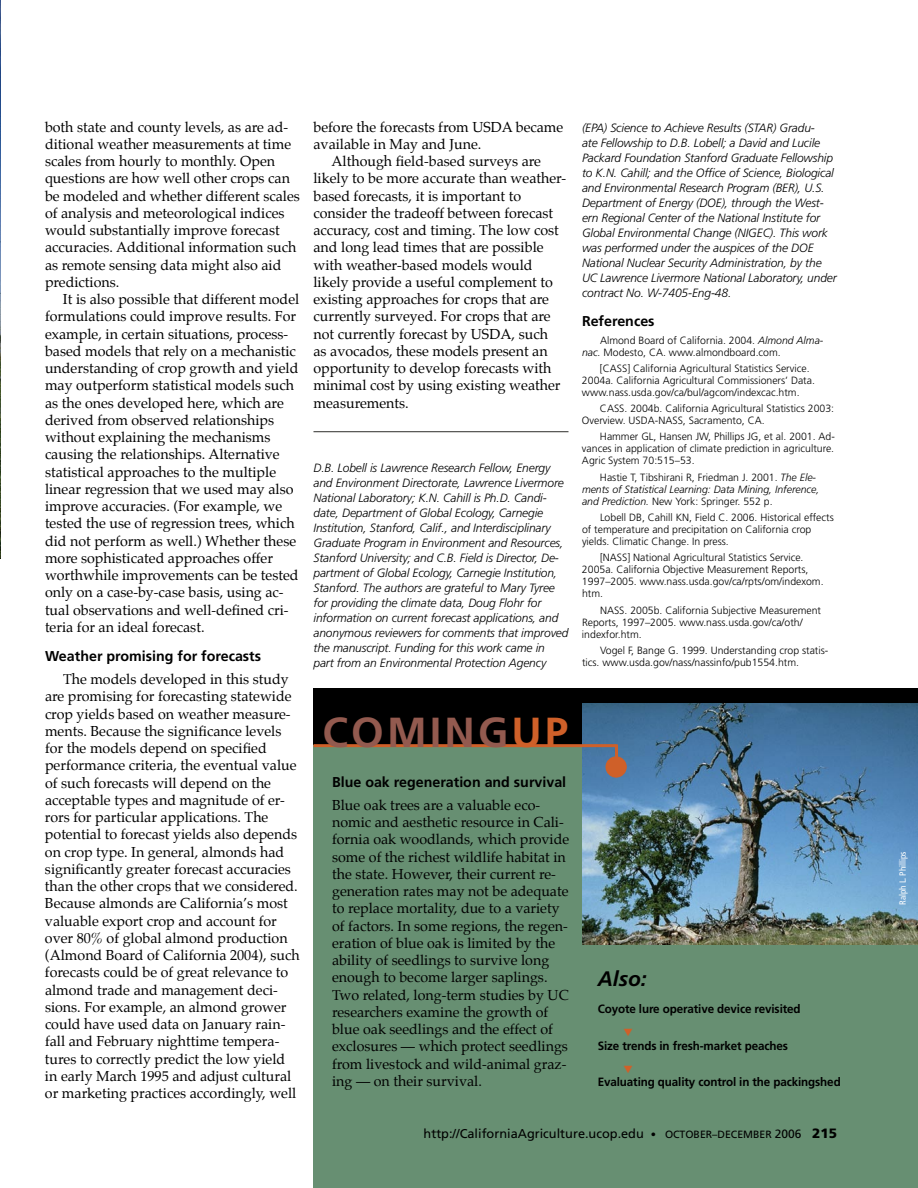
<style>
.page{position:relative;width:918px;height:1188px;background:#fff}
.page>*{position:absolute;margin:0;border:0;box-sizing:border-box;transform-origin:0 0}
.t1{font:700 42px "Frutiger";letter-spacing:.075em;color:#935a4f}
.t2{font:italic 700 21px "Frutiger";color:#000}
.t3{font:14.25px/17.2px "Palatino";color:#000}
.t4{font:700 14.25px "Frutiger";color:#000}
.t5{font:12.75px "Frutiger";color:#000}
.t6{font:italic 300 12px/15px "Frutiger";letter-spacing:-.01em;color:#000}
.t7{font:700 12px "Frutiger";letter-spacing:-.01em;color:#000}
.t8{font:300 10.5px/12px "Frutiger";color:#000}
.t9{font:italic 300 10.5px/12px "Frutiger";color:#000}
.t10{font:condensed 9px "Frutiger";color:#fff}
.s1{font-style:italic}
.s2{font-style:normal}
.s3{color:#cf6029}
.s4{font-size:10.5px}
.s5{font-size:12px}
.s6{font-weight:900;font-size:13.5px}
</style>
<div class="page">
<div style="left:314px;top:706px;width:604px;height:482px;background:#678f72"></div>
<div style="left:314px;top:688px;width:604px;height:57px;background:#000"></div>
<img style="left:582px;top:704px;width:336px;height:241px">
<hr style="left:314px;top:431px;width:254px;height:1px;background:#2d2d2b">
<hr style="left:314px;top:744px;width:302px;height:3px;background:#cf6029">
<hr style="left:615px;top:744px;width:3px;height:24px;background:#cf6029">
<div style="left:606px;top:757px;width:20px;height:20px;background:#cf6029;border-radius:50%"></div>
<div style="left:606px;top:756px;width:21px;height:21px;border:1px solid #cf6029;border-radius:50%"></div>
<img style="left:0;top:0;width:1px;height:558px">
<p class="t3" style="left:45px;top:119px;width:257px">both state and county levels, as are ad&shy;ditional weather measurements at time scales from hourly to monthly. Open questions are how well other crops can be modeled and whether different scales of analysis and meteorological indices would substantially improve forecast accuracies. Additional information such as remote sensing data might also aid predictions.</p>
<p class="t3" style="left:45px;top:292px;width:256px;text-indent:18px">It is also possible that different model formulations could improve results. For example, in certain situations, process&shy;based models that rely on a mechanistic understanding of crop growth and yield may outperform statistical models such as the ones developed here, which are derived from observed relationships without explaining the mechanisms causing the relationships. Alternative statistical approaches to the multiple linear regression that we used may also improve accuracies. (For example, we tested the use of regression trees, which did not perform as well.) Whether these more sophisticated approaches offer worthwhile improvements can be tested only on a case-by-case basis, using ac&shy;tual observations and well-defined cri&shy;teria for an ideal forecast.</p>
<p class="t4" style="left:45px;top:648px;width:218px">Weather promising for forecasts</p>
<p class="t3" style="left:45px;top:672px;width:256px;text-indent:18px">The models developed in this study are promising for forecasting statewide crop yields based on weather measure&shy;ments. Because the significance levels for the models depend on specified performance criteria, the eventual value of such forecasts will depend on the acceptable types and magnitude of er&shy;rors for particular applications. The potential to forecast yields also depends on crop type. In general, almonds had significantly greater forecast accuracies than the other crops that we considered.<br>Because almonds are California’s most valuable export crop and account for over 80% of global almond production (Almond Board of California 2004), such forecasts could be of great relevance to almond trade and management deci&shy;sions. For example, an almond grower could have used data on January rain&shy;fall and February nighttime tempera&shy;tures to correctly predict the low yield in early March 1995 and adjust cultural or marketing practices accordingly, well</p>
<p class="t3" style="left:314px;top:119px;width:251px">before the forecasts from USDA became</p>
<p class="t3" style="left:314px;top:137px;width:169px">available in May and June.</p>
<p class="t3" style="left:331px;top:154px;width:211px">Although field-based surveys are</p>
<p class="t3" style="left:314px;top:171px;width:254px">likely to be more accurate than weather-</p>
<p class="t3" style="left:314px;top:188px;width:209px">based forecasts, it is important to</p>
<p class="t3" style="left:314px;top:206px;width:241px">consider the tradeoff between forecast</p>
<p class="t3" style="left:314px;top:223px;width:247px">accuracy, cost and timing. The low cost</p>
<p class="t3" style="left:314px;top:240px;width:232px">and long lead times that are possible</p>
<p class="t3" style="left:314px;top:257px;width:221px">with weather-based models would</p>
<p class="t3" style="left:314px;top:275px;width:241px">likely provide a useful complement to</p>
<p class="t3" style="left:314px;top:292px;width:237px">existing approaches for crops that are</p>
<p class="t3" style="left:314px;top:309px;width:239px">currently surveyed. For crops that are</p>
<p class="t3" style="left:314px;top:326px;width:236px">not currently forecast by USDA, such</p>
<p class="t3" style="left:314px;top:344px;width:236px">as avocados, these models present an</p>
<p class="t3" style="left:314px;top:361px;width:240px">opportunity to develop forecasts with</p>
<p class="t3" style="left:314px;top:378px;width:249px">minimal cost by using existing weather</p>
<p class="t3" style="left:314px;top:395px;width:97px">measurements.</p>
<p class="t6" style="left:314px;top:460px;width:256px">D.B. Lobell is Lawrence Research Fellow, Energy and Environment Directorate, Lawrence Livermore National Laboratory; K.N. Cahill is Ph.D. Candi&shy;date, Department of Global Ecology, Carnegie Institution, Stanford, Calif., and Interdisciplinary Graduate Program in Environment and Resources, Stanford University; and C.B. Field is Director, De&shy;partment of Global Ecology, Carnegie Institution, Stanford. The authors are grateful to Mary Tyree for providing the climate data, Doug Flohr for information on current forecast applications, and anonymous reviewers for comments that improved the manuscript. Funding for this work came in<br>part from an Environmental Protection Agency</p>
<p class="t6" style="left:582px;top:120px;width:256px">(EPA) Science to Achieve Results (STAR) Gradu-<br>ate Fellowship to D.B. Lobell; a David and Lucile Packard Foundation Stanford Graduate Fellowship to K.N. Cahill; and the Office of Science, Biological and Environmental Research Program (BER), U.S.<br>Department of Energy (DOE), through the West&shy;ern Regional Center of the National Institute for Global Environmental Change (NIGEC). This work was performed under the auspices of the DOE National Nuclear Security Administration, by the UC Lawrence Livermore National Laboratory, under contract No. W-7405-Eng-48.</p>
<p class="t4" style="left:582px;top:313px;width:74px">References</p>
<p class="t8" style="left:582px;top:334px;width:243px;text-indent:18px">Almond Board of California. 2004. <span class="s1">Almond Alma&shy;nac.</span> Modesto, CA. www.almondboard.com.</p>
<p class="t8" style="left:582px;top:362px;width:234px;text-indent:18px">[CASS] California Agricultural Statistics Service.<br>2004a. California Agricultural Commissioners’ Data. www.nass.usda.gov/ca/bul/agcom/indexcac.htm.</p>
<p class="t8" style="left:582px;top:403px;width:254px;text-indent:18px">CASS. 2004b. California Agricultural Statistics 2003:<br>Overview. USDA-NASS, Sacramento, CA.</p>
<p class="t8" style="left:582px;top:431px;width:254px;text-align:justify;text-indent:18px">Hammer GL, Hansen JW, Phillips JG, et al. 2001. Ad&shy;vances in application of climate prediction in agriculture.<br>Agric System 70:515–53.</p>
<p class="t9" style="left:582px;top:471px;width:239px;text-indent:18px"><span class="s2">Hastie T, Tibshirani R, Friedman J. 2001.</span> The Ele&shy;ments of Statistical Learning: Data Mining, Inference, and Prediction. <span class="s2">New York: Springer. 552 p.</span></p>
<p class="t8" style="left:582px;top:511px;width:253px;text-indent:18px">Lobell DB, Cahill KN, Field C. 2006. Historical effects of temperature and precipitation on California crop yields. Climatic Change. In press.</p>
<p class="t8" style="left:582px;top:552px;width:243px;text-indent:18px">[NASS] National Agricultural Statistics Service.<br>2005a. California Objective Measurement Reports, 1997–2005. www.nass.usda.gov/ca/rpts/om/indexom. htm.</p>
<p class="t8" style="left:582px;top:604px;width:241px;text-indent:18px">NASS. 2005b. California Subjective Measurement<br>Reports, 1997–2005. www.nass.usda.gov/ca/oth/ indexfor.htm.</p>
<p class="t8" style="left:582px;top:644px;width:248px;text-indent:18px">Vogel F, Bange G. 1999. Understanding crop statis&shy;tics. www.usda.gov/nass/nassinfo/pub1554.htm.</p>
<h1 class="t1" style="left:322px;top:708px;width:247px">COMING<span class="s3">UP</span></h1>
<p class="t4" style="left:332px;top:774px;width:236px">Blue oak regeneration and survival</p>
<p class="t3" style="left:332px;top:798px;width:239px">Blue oak trees are a valuable eco&shy;nomic and aesthetic resource in Cali&shy;fornia oak woodlands, which provide some of the richest wildlife habitat in the state. However, their current re&shy;generation rates may not be adequate to replace mortality, due to a variety of factors. In some regions, the regen&shy;eration of blue oak is limited by the ability of seedlings to survive long enough to become larger saplings.<br>Two related, long-term studies by UC researchers examine the growth of blue oak seedlings and the effect of exclosures — which protect seedlings from livestock and wild-animal graz&shy;ing — on their survival.</p>
<h2 class="t2" style="left:598px;top:966px;width:50px">Also:</h2>
<p class="t7" style="left:598px;top:1002px;width:204px">Coyote lure operative device revisited</p>
<p class="t7" style="left:598px;top:1038px;width:192px">Size trends in fresh-market peaches</p>
<p class="t7" style="left:598px;top:1075px;width:245px">Evaluating quality control in the packingshed</p>
<p class="t5" style="left:424px;top:1126px;width:415px">http://CaliforniaAgriculture.ucop.edu <span class="s4">• OCTOBER–DECEMBER</span> <span class="s5">2006</span> <span class="s6">215</span></p>
<p class="t10" style="left:897px;top:905px;width:55px;rotate:-90deg">Ralph L. Phillips</p>
</div>
